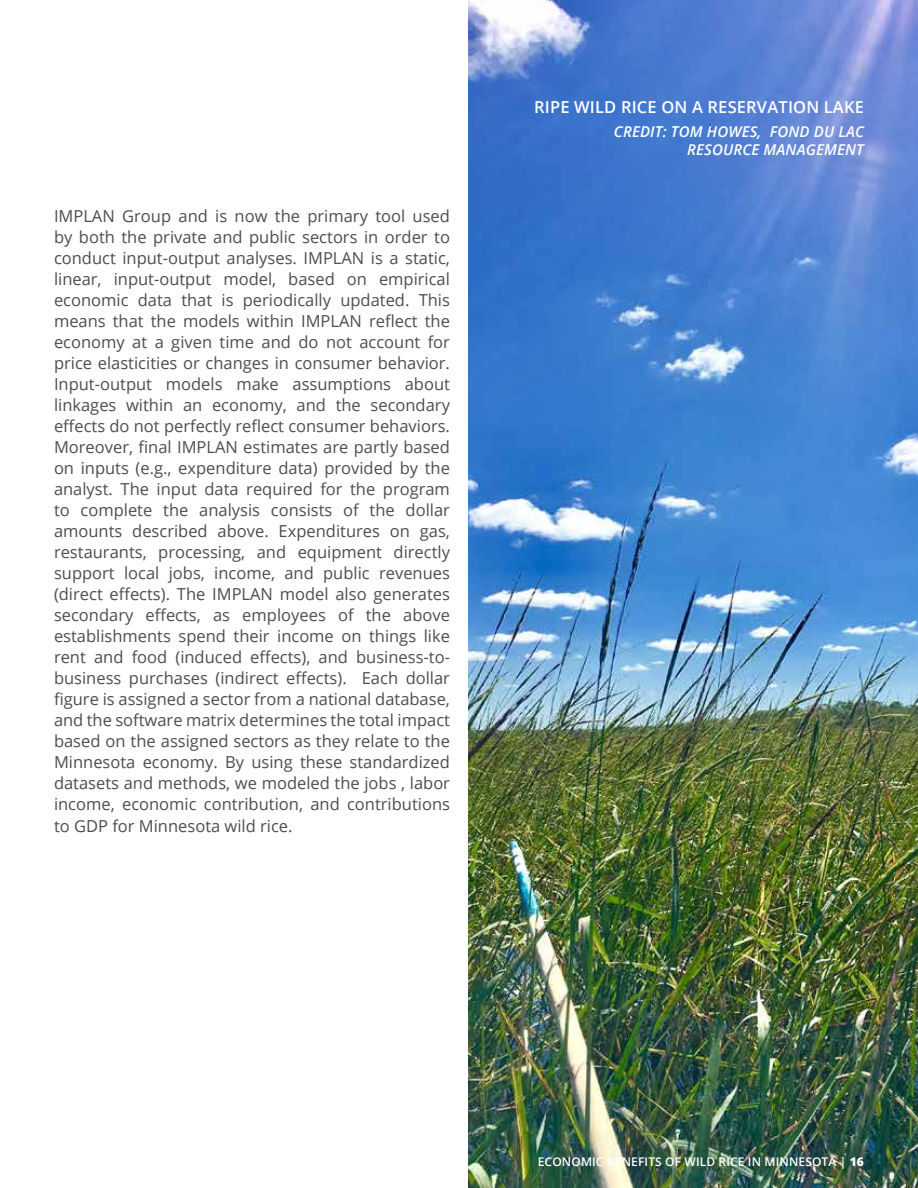
<style>
.page{position:relative;width:918px;height:1188px;background:#fff}
.page>*{position:absolute;margin:0;border:0;box-sizing:border-box;transform-origin:0 0}
.t1{font:16.5px/21px "Open Sans";color:#4d4d4f;text-align:justify}
.t2{font:600 16.5px "Open Sans";letter-spacing:.01em;color:#fff}
.t3{font:italic 600 15px/18px "Open Sans";letter-spacing:.01em;color:#fff;text-align:right}
.t4{font:600 12px "Open Sans";letter-spacing:.01em;color:#fff}
.s1{font-weight:800}
</style>
<div class="page">
<img style="left:468px;top:0;width:450px;height:1188px">
<p class="t1" style="left:54px;top:205px;width:398px">IMPLAN Group and is now the primary tool used by both the private and public sectors in order to conduct input-output analyses. IMPLAN is a static, linear, input-output model, based on empirical economic data that is periodically updated. This means that the models within IMPLAN reflect the economy at a given time and do not account for price elasticities or changes in consumer behavior.<br>Input-output models make assumptions about linkages within an economy, and the secondary effects do not perfectly reflect consumer behaviors.<br>Moreover, final IMPLAN estimates are partly based on inputs (e.g., expenditure data) provided by the analyst. The input data required for the program to complete the analysis consists of the dollar amounts described above. Expenditures on gas, restaurants, processing, and equipment directly support local jobs, income, and public revenues (direct effects). The IMPLAN model also generates secondary effects, as employees of the above establishments spend their income on things like rent and food (induced effects), and business-to&shy;business purchases (indirect effects). Each dollar figure is assigned a sector from a national database, and the software matrix determines the total impact based on the assigned sectors as they relate to the Minnesota economy. By using these standardized datasets and methods, we modeled the jobs , labor income, economic contribution, and contributions to GDP for Minnesota wild rice.</p>
<p class="t2" style="left:534px;top:95px;width:331px">RIPE WILD RICE ON A RESERVATION LAKE</p>
<p class="t3" style="left:614px;top:122px;width:252px">CREDIT: TOM HOWES, FOND DU LAC<br>RESOURCE MANAGEMENT</p>
<p class="t4" style="left:538px;top:1153px;width:328px">ECONOMIC BENEFITS OF WILD RICE IN MINNESOTA | <span class="s1">16</span></p>
</div>
